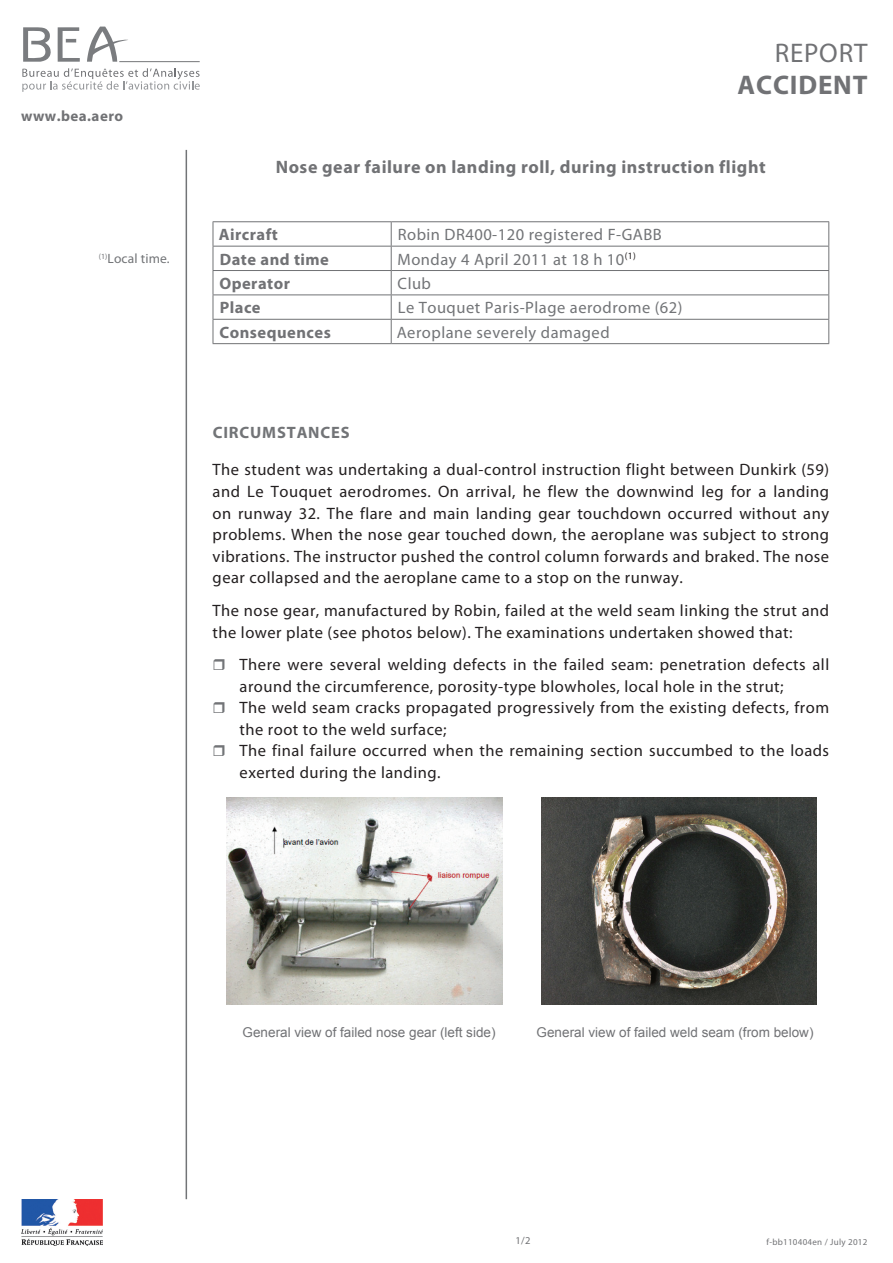
<style>
.page{position:relative;width:893px;height:1263px;background:#fff}
.page>*{position:absolute;margin:0;border:0;box-sizing:border-box;transform-origin:0 0}
.t1{font:700 27px "Myriad Pro";letter-spacing:.03em;color:#717275}
.t2{font:27px "Myriad Pro";letter-spacing:.03em;color:#717275}
.Titre_3_sans_table{font:700 18px "Myriad Pro";letter-spacing:.03em;color:#717275}
.PUCE_0_2_cm{font:16.5px/21.6px "Myriad Pro";letter-spacing:.03em;color:#231f20}
.Titre_3_sans_table-2{font:16.5px "Myriad Pro";letter-spacing:.03em;color:#727477}
.Titre_3_sans_table-3{font:700 16.5px "Myriad Pro";letter-spacing:.03em;color:#717275}
.Titre_1{font:700 16.5px "Myriad Pro";letter-spacing:.05em;color:#727477}
.t3{font:700 15px "Myriad Pro";letter-spacing:.03em;color:#717275}
.Légende{font:13.5px "Arial";color:#717275}
.t4{font:13.5px "Myriad Pro";letter-spacing:.01em;color:#727477}
.t5{font:10.5px "Myriad Pro";color:#717275}
.t6{font:9px "Myriad Pro";letter-spacing:.03em;color:#717275}
</style>
<div class="page">
<hr style="left:186px;top:150px;width:1px;height:1049px;background:#727477">
<img style="left:22px;top:1199px;width:80px;height:46px">
<svg style="left:22px;top:68px;width:178px;height:24px"></svg>
<hr style="left:119px;top:61px;width:81px;height:1px;background:#757679">
<svg style="left:87px;top:27px;width:41px;height:35px"></svg>
<svg style="left:23px;top:27px;width:28px;height:35px"></svg>
<svg style="left:58px;top:27px;width:22px;height:35px"></svg>
<hr style="left:213px;top:221px;width:178px;height:1px;background:#717275">
<hr style="left:391px;top:221px;width:438px;height:1px;background:#717275">
<hr style="left:213px;top:246px;width:178px;height:1px;background:#717275">
<hr style="left:391px;top:246px;width:438px;height:1px;background:#717275">
<hr style="left:213px;top:270px;width:178px;height:1px;background:#717275">
<hr style="left:391px;top:270px;width:438px;height:1px;background:#717275">
<hr style="left:213px;top:294px;width:178px;height:1px;background:#717275">
<hr style="left:391px;top:294px;width:438px;height:1px;background:#717275">
<hr style="left:213px;top:319px;width:178px;height:1px;background:#717275">
<svg style="left:213px;top:222px;width:1px;height:121px"></svg>
<hr style="left:391px;top:319px;width:438px;height:1px;background:#717275">
<svg style="left:391px;top:222px;width:1px;height:121px"></svg>
<svg style="left:828px;top:222px;width:1px;height:121px"></svg>
<hr style="left:213px;top:343px;width:178px;height:1px;background:#717275">
<hr style="left:391px;top:343px;width:438px;height:1px;background:#717275">
<img style="left:227px;top:798px;width:276px;height:207px">
<img style="left:541px;top:798px;width:275px;height:207px">
<p class="t3" style="left:21px;top:106px;width:103px">www.bea.aero</p>
<p class="t4" style="left:99px;top:251px;width:72px"><sup>(1)</sup>Local time.</p>
<p class="t2" style="left:775px;top:36px;width:94px">REPORT</p>
<p class="t1" style="left:738px;top:68px;width:131px">ACCIDENT</p>
<p class="Titre_3_sans_table" style="left:276px;top:155px;width:491px">Nose gear failure on landing roll, during instruction flight</p>
<p class="Titre_3_sans_table-3" style="left:219px;top:224px;width:61px">Aircraft</p>
<p class="Titre_3_sans_table-2" style="left:398px;top:224px;width:266px">Robin DR400-120 registered F-GABB</p>
<p class="Titre_3_sans_table-3" style="left:220px;top:248px;width:111px">Date and time</p>
<p class="Titre_3_sans_table-2" style="left:398px;top:249px;width:240px">Monday 4 April 2011 at 18 h 10<sup>(1)</sup></p>
<p class="Titre_3_sans_table-3" style="left:219px;top:273px;width:72px">Operator</p>
<p class="Titre_3_sans_table-2" style="left:398px;top:273px;width:35px">Club</p>
<p class="Titre_3_sans_table-3" style="left:220px;top:297px;width:42px">Place</p>
<p class="Titre_3_sans_table-2" style="left:398px;top:298px;width:286px">Le Touquet Paris-Plage aerodrome (62)</p>
<p class="Titre_3_sans_table-3" style="left:219px;top:321px;width:113px">Consequences</p>
<p class="Titre_3_sans_table-2" style="left:397px;top:322px;width:214px">Aeroplane severely damaged</p>
<p class="Titre_1" style="left:213px;top:421px;width:138px">CIRCUMSTANCES</p>
<p class="PUCE_0_2_cm" style="left:213px;top:459px;width:618px;text-align:justify">The student was undertaking a dual-control instruction flight between Dunkirk (59) and Le Touquet aerodromes. On arrival, he flew the downwind leg for a landing on runway 32. The flare and main landing gear touchdown occurred without any problems. When the nose gear touched down, the aeroplane was subject to strong vibrations. The instructor pushed the control column forwards and braked. The nose gear collapsed and the aeroplane came to a stop on the runway.</p>
<p class="PUCE_0_2_cm" style="left:213px;top:599px;width:618px">The nose gear, manufactured by Robin, failed at the weld seam linking the strut and the lower plate (see photos below). The examinations undertaken showed that:</p>
<p class="PUCE_0_2_cm" style="left:240px;top:653px;width:591px">There were several welding defects in the failed seam: penetration defects all around the circumference, porosity-type blowholes, local hole in the strut;</p>
<p class="PUCE_0_2_cm" style="left:240px;top:696px;width:591px">The weld seam cracks propagated progressively from the existing defects, from the root to the weld surface;</p>
<p class="PUCE_0_2_cm" style="left:240px;top:740px;width:591px">The final failure occurred when the remaining section succumbed to the loads exerted during the landing.</p>
<p class="Légende" style="left:243px;top:1024px;width:254px">General view of failed nose gear (left side)</p>
<p class="Légende" style="left:537px;top:1024px;width:278px">General view of failed weld seam (from below)</p>
<p class="t5" style="left:515px;top:1234px;width:17px">1/2</p>
<p class="t6" style="left:766px;top:1236px;width:102px">f-bb110404en / July 2012</p>
</div>
